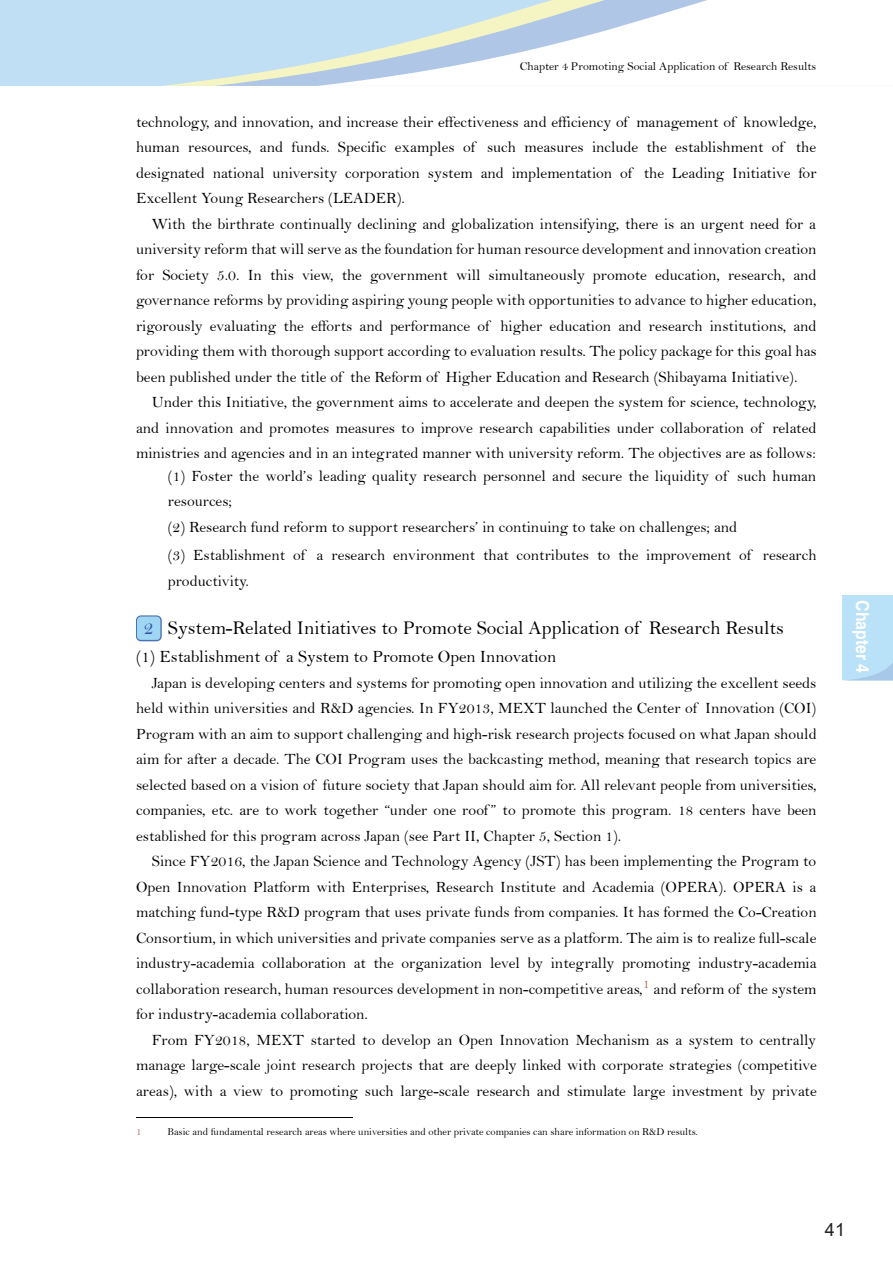
<style>
.page{position:relative;width:893px;height:1263px;background:#fff}
.page>*{position:absolute;margin:0;border:0;box-sizing:border-box;transform-origin:0 0}
.t1{font:19.5px "Bell";color:#000}
.t2{font:700 18px "Helvetica";color:#fff;scale:.88 1}
.t3{font:18px "Arial";color:#231f20}
.t4{font:17.25px "Bell";color:#000}
.t5{font:15.75px/25.5px "Bell";color:#000}
.t6{font:12px "Bell";color:#000}
.t7{font:10.5px "Bell";color:#000}
.t8{font:10.5px "Bell";color:#b95e50}
.s1{color:#3553a1}
</style>
<div class="page">
<div style="left:842px;top:595px;width:51px;height:85px;background:#b9e1f7"></div>
<div style="left:0;top:0;width:893px;height:86px;background:#c1dff4"></div>
<svg style="left:214px;top:62px;width:103px;height:24px"></svg>
<svg style="left:317px;top:0;width:576px;height:86px;fill:#fff"></svg>
<svg style="left:136px;top:616px;width:26px;height:25px"></svg>
<hr style="left:136px;top:1117px;width:216px;height:1px;background:#000">
<p class="t6" style="left:520px;top:59px;width:298px">Chapter 4 Promoting Social Application of Research Results</p>
<p class="t5" style="left:136px;top:109px;width:682px">technology, and innovation, and increase their effectiveness and efficiency of management of knowledge,</p>
<p class="t5" style="left:136px;top:134px;width:682px">human resources, and funds. Specific examples of such measures include the establishment of the</p>
<p class="t5" style="left:136px;top:160px;width:682px">designated national university corporation system and implementation of the Leading Initiative for</p>
<p class="t5" style="left:136px;top:185px;width:270px">Excellent Young Researchers (LEADER).</p>
<p class="t5" style="left:152px;top:211px;width:666px">With the birthrate continually declining and globalization intensifying, there is an urgent need for a</p>
<p class="t5" style="left:136px;top:236px;width:682px">university reform that will serve as the foundation for human resource development and innovation creation</p>
<p class="t5" style="left:136px;top:262px;width:682px">for Society 5.0. In this view, the government will simultaneously promote education, research, and</p>
<p class="t5" style="left:136px;top:287px;width:682px">governance reforms by providing aspiring young people with opportunities to advance to higher education,</p>
<p class="t5" style="left:136px;top:313px;width:682px">rigorously evaluating the efforts and performance of higher education and research institutions, and</p>
<p class="t5" style="left:136px;top:338px;width:682px">providing them with thorough support according to evaluation results. The policy package for this goal has</p>
<p class="t5" style="left:136px;top:364px;width:663px">been published under the title of the Reform of Higher Education and Research (Shibayama Initiative).</p>
<p class="t5" style="left:152px;top:389px;width:666px">Under this Initiative, the government aims to accelerate and deepen the system for science, technology,</p>
<p class="t5" style="left:136px;top:415px;width:682px">and innovation and promotes measures to improve research capabilities under collaboration of related</p>
<p class="t5" style="left:136px;top:440px;width:681px">ministries and agencies and in an integrated manner with university reform. The objectives are as follows:</p>
<p class="t5" style="left:168px;top:463px;width:650px">(1) Foster the world’s leading quality research personnel and secure the liquidity of such human resources;<br>(2) Research fund reform to support researchers’ in continuing to take on challenges; and</p>
<p class="t5" style="left:168px;top:542px;width:650px">(3) Establishment of a research environment that contributes to the improvement of research productivity.</p>
<p class="t1" style="left:144px;top:616px;width:642px"><span class="s1">2</span> System-Related Initiatives to Promote Social Application of Research Results</p>
<p class="t4" style="left:136px;top:647px;width:422px">(1) Establishment of a System to Promote Open Innovation</p>
<p class="t5" style="left:152px;top:670px;width:666px">Japan is developing centers and systems for promoting open innovation and utilizing the excellent seeds</p>
<p class="t5" style="left:136px;top:695px;width:682px">held within universities and R&amp;D agencies. In FY2013, MEXT launched the Center of Innovation (COI)</p>
<p class="t5" style="left:136px;top:721px;width:682px">Program with an aim to support challenging and high-risk research projects focused on what Japan should</p>
<p class="t5" style="left:136px;top:746px;width:682px">aim for after a decade. The COI Program uses the backcasting method, meaning that research topics are</p>
<p class="t5" style="left:136px;top:772px;width:682px">selected based on a vision of future society that Japan should aim for. All relevant people from universities,</p>
<p class="t5" style="left:136px;top:797px;width:682px">companies, etc. are to work together “under one roof ” to promote this program. 18 centers have been</p>
<p class="t5" style="left:136px;top:823px;width:487px">established for this program across Japan (see Part II, Chapter 5, Section 1).</p>
<p class="t5" style="left:152px;top:848px;width:666px">Since FY2016, the Japan Science and Technology Agency (JST) has been implementing the Program to</p>
<p class="t5" style="left:136px;top:874px;width:682px">Open Innovation Platform with Enterprises, Research Institute and Academia (OPERA). OPERA is a</p>
<p class="t5" style="left:136px;top:899px;width:682px">matching fund-type R&amp;D program that uses private funds from companies. It has formed the Co-Creation</p>
<p class="t5" style="left:136px;top:925px;width:682px">Consortium, in which universities and private companies serve as a platform. The aim is to realize full-scale</p>
<p class="t5" style="left:136px;top:950px;width:682px">industry-academia collaboration at the organization level by integrally promoting industry-academia</p>
<p class="t5" style="left:136px;top:976px;width:682px">collaboration research, human resources development in non-competitive areas,<sup>1</sup> and reform of the system</p>
<p class="t5" style="left:136px;top:1001px;width:233px">for industry-academia collaboration.</p>
<p class="t5" style="left:152px;top:1027px;width:666px">From FY2018, MEXT started to develop an Open Innovation Mechanism as a system to centrally</p>
<p class="t5" style="left:136px;top:1052px;width:682px">manage large-scale joint research projects that are deeply linked with corporate strategies (competitive</p>
<p class="t5" style="left:136px;top:1078px;width:682px">areas), with a view to promoting such large-scale research and stimulate large investment by private</p>
<p class="t8" style="left:136px;top:1126px;width:7px">1</p>
<p class="t7" style="left:168px;top:1126px;width:532px">Basic and fundamental research areas where universities and other private companies can share information on R&amp;D results.</p>
<p class="t2" style="left:873px;top:600px;width:85px;rotate:90deg">Chapter 4</p>
<p class="t3" style="left:825px;top:1217px;width:22px">41</p>
</div>
